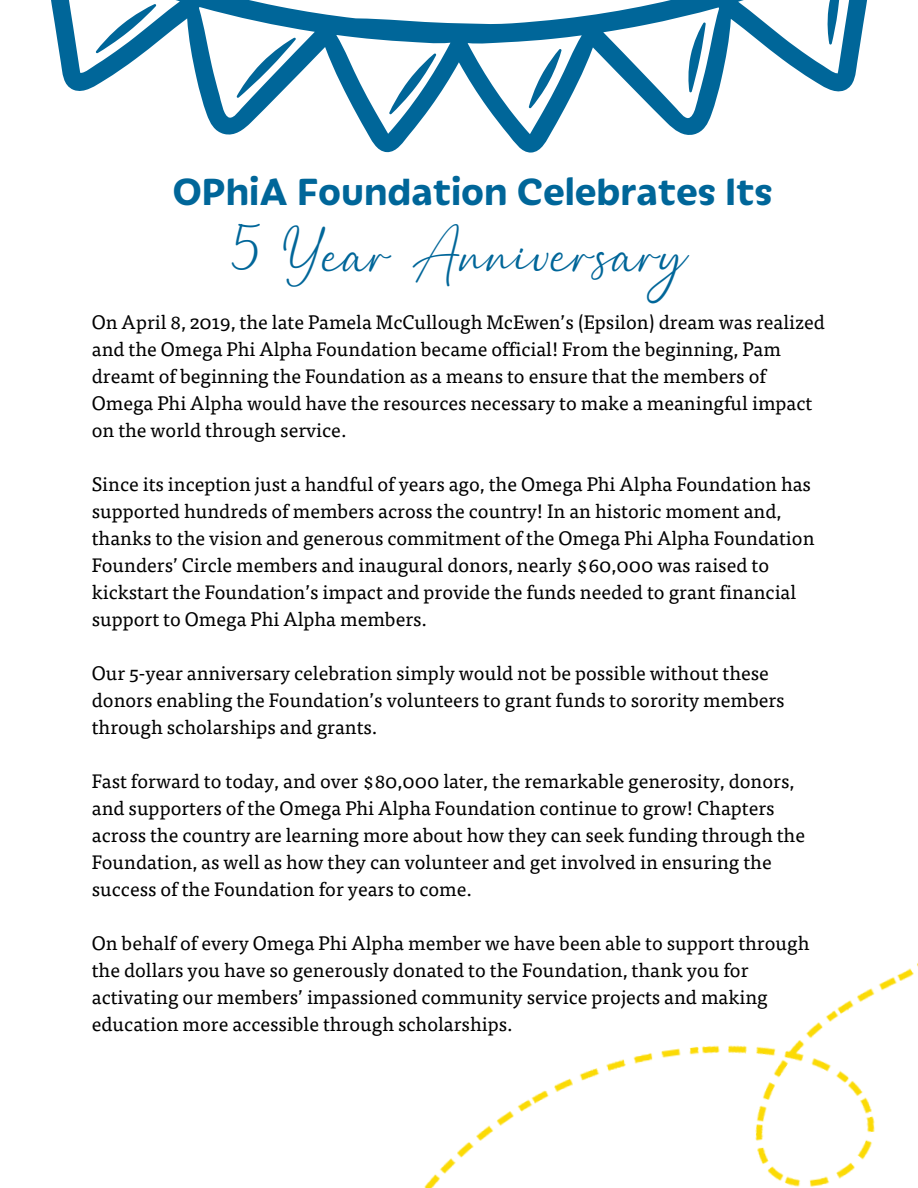
<style>
.page{position:relative;width:918px;height:1188px;background:#fff}
.page>*{position:absolute;margin:0;border:0;box-sizing:border-box;transform-origin:0 0}
.t1{font:700 40.8px "Iskra CYR";color:#069}
.t2{font:40.8px "Balista";color:#069}
.t3{font:19.5px/27px "Tisa Pro";color:#000}
</style>
<div class="page">
<img style="left:424px;top:963px;width:494px;height:225px">
<svg style="left:51px;top:0;width:816px;height:153px"></svg>
<svg style="left:95px;top:4px;width:62px;height:50px"></svg>
<svg style="left:236px;top:37px;width:60px;height:62px"></svg>
<svg style="left:389px;top:53px;width:48px;height:62px"></svg>
<svg style="left:528px;top:48px;width:34px;height:61px"></svg>
<svg style="left:688px;top:22px;width:18px;height:71px"></svg>
<svg style="left:827px;top:0;width:14px;height:45px"></svg>
<p class="t1" style="left:172px;top:173px;width:602px">OPhiA Foundation Celebrates Its</p>
<p class="t2" style="left:230px;top:231px;width:460px">5 Year Anniversary</p>
<p class="t3" style="left:92px;top:307px;width:735px">On April 8, 2019, the late Pamela McCullough McEwen’s (Epsilon) dream was realized and the Omega Phi Alpha Foundation became official! From the beginning, Pam dreamt of beginning the Foundation as a means to ensure that the members of Omega Phi Alpha would have the resources necessary to make a meaningful impact on the world through service.</p>
<h1 class="t3" style="left:92px;top:469px;width:724px">Since its inception just a handful of years ago, the Omega Phi Alpha Foundation has supported hundreds of members across the country! In an historic moment and, thanks to the vision and generous commitment of the Omega Phi Alpha Foundation Founders’ Circle members and inaugural donors, nearly $60,000 was raised to kickstart the Foundation’s impact and provide the funds needed to grant financial support to Omega Phi Alpha members.</h1>
<h1 class="t3" style="left:92px;top:658px;width:694px">Our 5-year anniversary celebration simply would not be possible without these donors enabling the Foundation’s volunteers to grant funds to sorority members through scholarships and grants.</h1>
<p class="t3" style="left:92px;top:766px;width:715px">Fast forward to today, and over $80,000 later, the remarkable generosity, donors, and supporters of the Omega Phi Alpha Foundation continue to grow! Chapters across the country are learning more about how they can seek funding through the Foundation, as well as how they can volunteer and get involved in ensuring the success of the Foundation for years to come.</p>
<p class="t3" style="left:92px;top:928px;width:719px">On behalf of every Omega Phi Alpha member we have been able to support through the dollars you have so generously donated to the Foundation, thank you for activating our members’ impassioned community service projects and making education more accessible through scholarships.</p>
</div>
